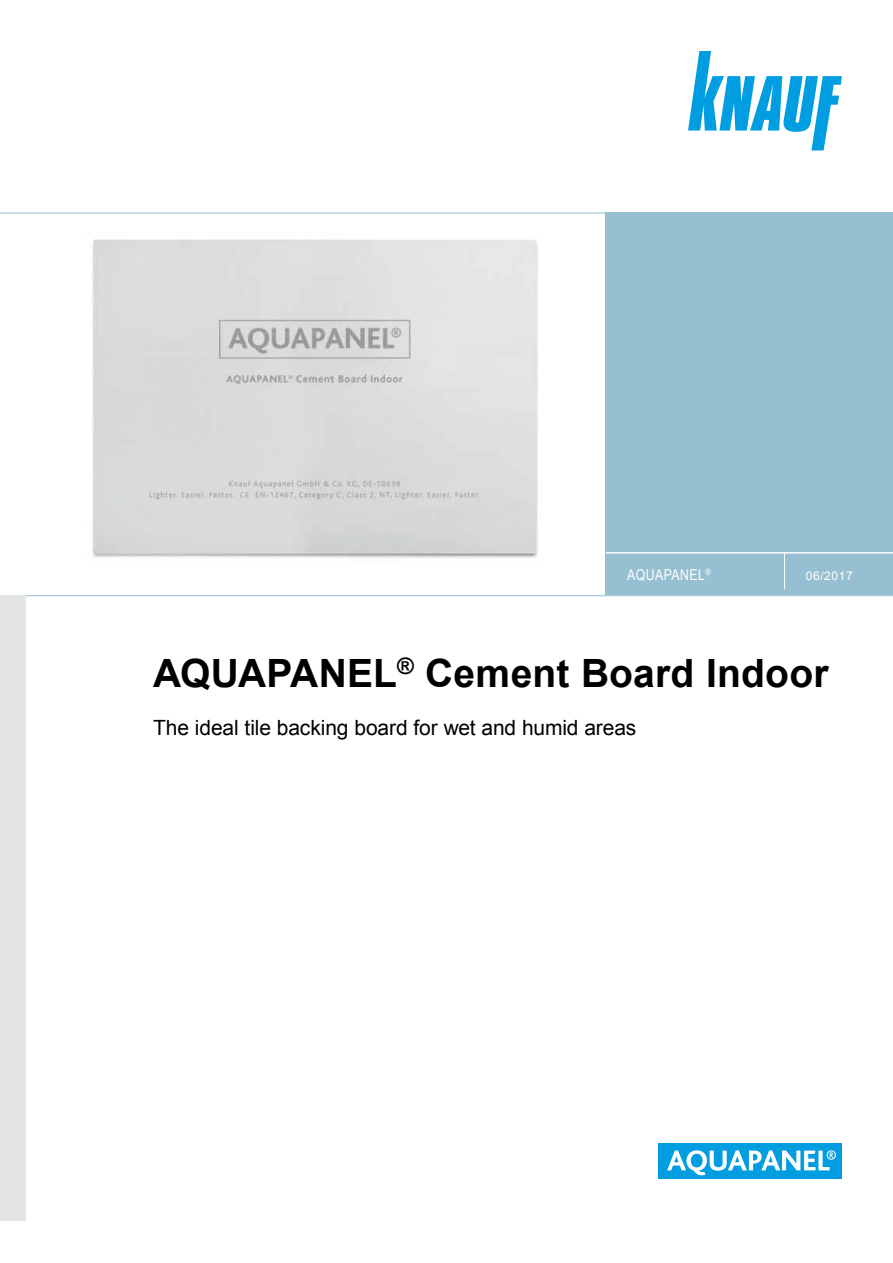
<style>
.page{position:relative;width:893px;height:1263px;background:#fff}
.page>*{position:absolute;margin:0;border:0;box-sizing:border-box;transform-origin:0 0}
.t1{font:700 39px "Arial";letter-spacing:.005em;color:#000}
.t2{font:21px "Arial";letter-spacing:-.005em;color:#000}
.t3{font:15px "Arial Narrow";letter-spacing:.03em;color:#fff}
.t4{font:12px "Arial";letter-spacing:.05em;color:#fff}
</style>
<div class="page">
<svg style="left:688px;top:51px;width:154px;height:99px"></svg>
<div style="left:606px;top:213px;width:287px;height:382px;background:#96bfd2"></div>
<hr style="left:606px;top:552px;width:287px;height:1px;background:#fff">
<hr style="left:784px;top:553px;width:1px;height:36px;background:#fff">
<hr style="left:0;top:213px;width:893px;height:1px;background:#96bfd2">
<hr style="left:0;top:595px;width:893px;height:1px;background:#96bfd2">
<div style="left:658px;top:1143px;width:184px;height:35px;background:#009ee0"></div>
<svg style="left:667px;top:1150px;width:169px;height:25px"></svg>
<div style="left:0;top:595px;width:26px;height:625px;background:#e3e4e4"></div>
<img style="left:92px;top:239px;width:446px;height:319px">
<p class="t3" style="left:627px;top:563px;width:85px">AQUAPANEL<sup>®</sup></p>
<p class="t4" style="left:806px;top:568px;width:48px">06/2017</p>
<h1 class="t1" style="left:153px;top:647px;width:677px">AQUAPANEL<sup>®</sup> Cement Board Indoor</h1>
<p class="t2" style="left:153px;top:713px;width:485px">The ideal tile backing board for wet and humid areas</p>
</div>
